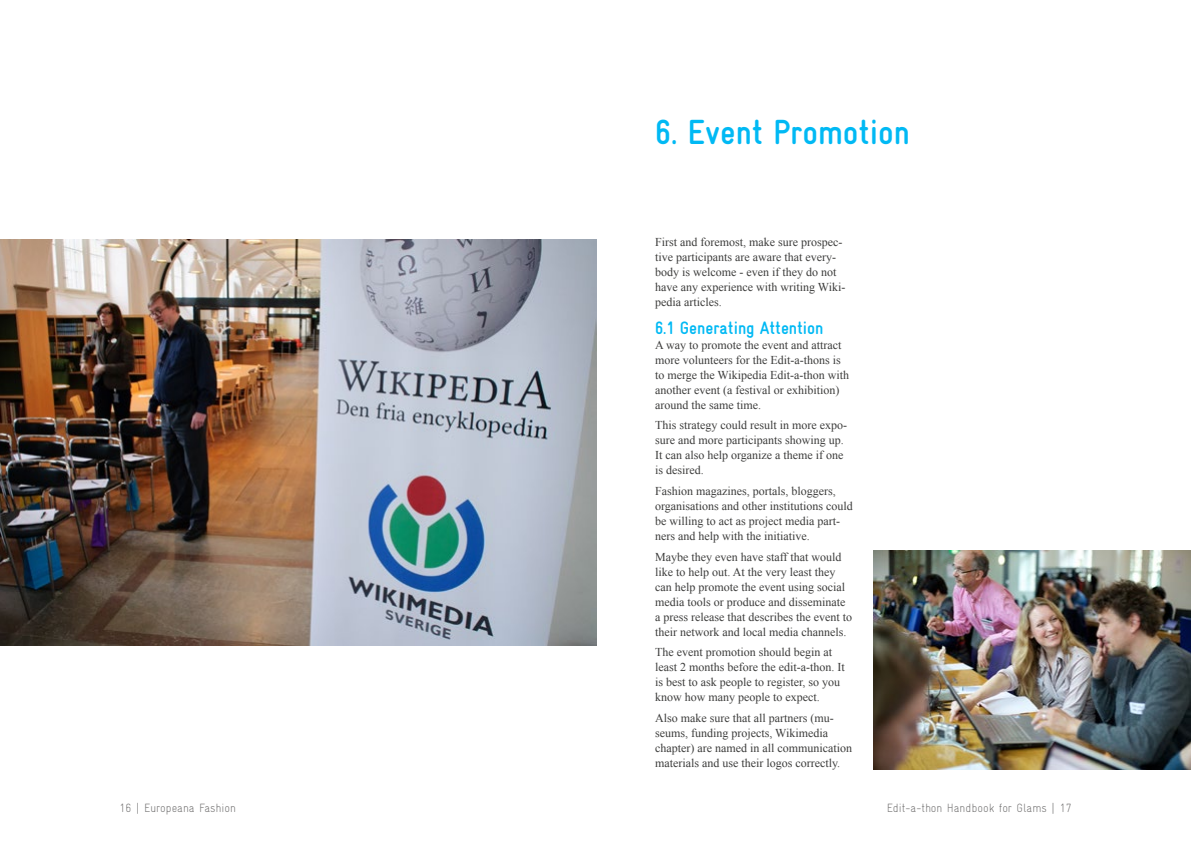
<style>
.page{position:relative;width:1191px;height:842px;background:#fff}
.page>*{position:absolute;margin:0;border:0;box-sizing:border-box;transform-origin:0 0}
.t1{font:700 35px "Gravur Condensed CY";color:#00b9f4}
.t2{font:700 18px "Gravur Condensed CY";color:#00b9f4}
.t3{font:12px/15px "Times New Roman";color:#3c3c3b}
.t4{font:12px "Gravur Condensed Light CE";color:#706f6f}
</style>
<div class="page">
<img style="left:0;top:240px;width:596px;height:405px">
<img style="left:873px;top:550px;width:318px;height:219px">
<h1 class="t1" style="left:655px;top:112px;width:256px">6. Event Promotion</h1>
<p class="t3" style="left:655px;top:235px;width:192px">First and foremost, make sure prospec&shy;tive participants are aware that every&shy;body is welcome - even if they do not have any experience with writing Wiki&shy;pedia articles.</p>
<h2 class="t2" style="left:655px;top:317px;width:170px">6.1 Generating Attention</h2>
<p class="t3" style="left:655px;top:337px;width:196px">A way to promote the event and attract more volunteers for the Edit-a-thons is to merge the Wikipedia Edit-a-thon with another event (a festival or exhibition) around the same time.</p>
<p class="t3" style="left:655px;top:418px;width:193px">This strategy could result in more expo&shy;sure and more participants showing up.<br>It can also help organize a theme if one is desired.</p>
<p class="t3" style="left:655px;top:483px;width:199px">Fashion magazines, portals, bloggers, organisations and other institutions could be willing to act as project media part&shy;ners and help with the initiative.</p>
<p class="t3" style="left:655px;top:549px;width:198px">Maybe they even have staff that would like to help out. At the very least they can help promote the event using social media tools or produce and disseminate a press release that describes the event to their network and local media channels.</p>
<p class="t3" style="left:655px;top:645px;width:191px">The event promotion should begin at least 2 months before the edit-a-thon. It is best to ask people to register, so you know how many people to expect.</p>
<p class="t3" style="left:655px;top:710px;width:198px">Also make sure that all partners (mu&shy;seums, funding projects, Wikimedia chapter) are named in all communication materials and use their logos correctly.</p>
<p class="t4" style="left:119px;top:801px;width:118px">16 | Europeana Fashion</p>
<p class="t4" style="left:886px;top:801px;width:187px">Edit-a-thon Handbook for Glams | 17</p>
</div>
